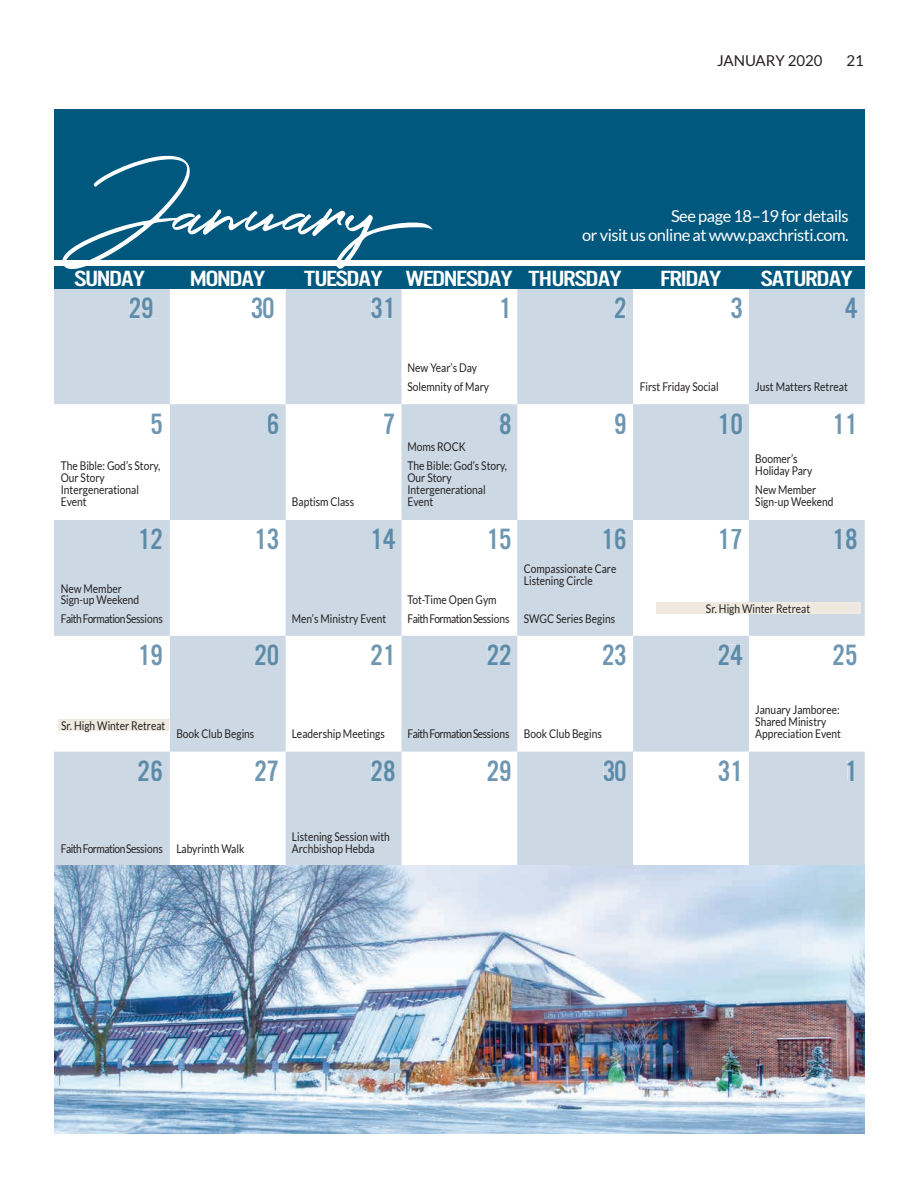
<style>
.page{position:relative;width:918px;height:1188px;background:#fff}
.page>*{position:absolute;margin:0;border:0;box-sizing:border-box;transform-origin:0 0}
.t1{font:109.5px "Holland";color:#fff}
.t2{font:30.45px "U.S.101";color:#5c8ba9}
.t3{font:30.45px "U.S.101";color:#6d96b2}
.t4{font:22.8px "U.S.101";letter-spacing:-.05em;color:#fff;scale:1.28 1}
.t5{font:16.5px "Lato";letter-spacing:-.03em;color:#fff}
.t6{font:15px "Lato";color:#231f20}
.Calendar_Page_Text{font:12px/12px "Lato";color:#231f20;scale:.85 1}
.Calendar_Page_Text-2{font:12px "Lato";letter-spacing:-.045em;color:#231f20;scale:.85 1}
</style>
<div class="page">
<div style="left:54px;top:266px;width:811px;height:22px;background:#00587f"></div>
<div style="left:54px;top:109px;width:811px;height:151px;background:#00587f"></div>
<svg style="left:54px;top:288px;width:811px;height:577px"></svg>
<div style="left:141px;top:529px;width:21px;height:20px;background:#ccd9e4"></div>
<div style="left:130px;top:297px;width:28px;height:21px;background:#ccd9e4"></div>
<div style="left:268px;top:413px;width:10px;height:21px;background:#ccd9e4"></div>
<div style="left:372px;top:297px;width:19px;height:21px;background:#ccd9e4"></div>
<div style="left:373px;top:529px;width:22px;height:20px;background:#ccd9e4"></div>
<div style="left:500px;top:413px;width:11px;height:21px;background:#ccd9e4"></div>
<div style="left:609px;top:297px;width:16px;height:21px;background:#ccd9e4"></div>
<div style="left:604px;top:529px;width:22px;height:21px;background:#ccd9e4"></div>
<div style="left:720px;top:413px;width:22px;height:21px;background:#ccd9e4"></div>
<div style="left:846px;top:298px;width:11px;height:20px;background:#ccd9e4"></div>
<div style="left:255px;top:645px;width:23px;height:21px;background:#ccd9e4"></div>
<div style="left:488px;top:645px;width:23px;height:20px;background:#ccd9e4"></div>
<div style="left:719px;top:645px;width:23px;height:20px;background:#ccd9e4"></div>
<div style="left:372px;top:760px;width:23px;height:21px;background:#ccd9e4"></div>
<div style="left:139px;top:760px;width:23px;height:21px;background:#ccd9e4"></div>
<div style="left:604px;top:760px;width:21px;height:21px;background:#ccd9e4"></div>
<div style="left:848px;top:760px;width:6px;height:21px;background:#ccd9e4"></div>
<div style="left:835px;top:529px;width:22px;height:21px;background:#ccd9e4"></div>
<div style="left:656px;top:603px;width:205px;height:11px;background:#efeadf"></div>
<div style="left:58px;top:719px;width:110px;height:12px;background:#efeadf"></div>
<img style="left:54px;top:865px;width:811px;height:269px">
<p class="t6" style="left:717px;top:53px;width:107px">JANUARY 2020</p>
<p class="t6" style="left:847px;top:52px;width:19px">21</p>
<p class="t1" style="left:62px;top:127px;width:373px">January</p>
<p class="t5" style="left:671px;top:206px;width:179px">See page 18–19 for details</p>
<p class="t5" style="left:582px;top:226px;width:268px">or visit us online at www.paxchristi.com.</p>
<p class="t4" style="left:74px;top:266px;width:57px">SUNDAY</p>
<p class="t4" style="left:190px;top:266px;width:61px">MONDAY</p>
<p class="t4" style="left:304px;top:266px;width:250px">TUESDAY WEDNESDAY THURSDAY</p>
<p class="t4" style="left:660px;top:266px;width:50px">FRIDAY</p>
<p class="t4" style="left:761px;top:266px;width:74px">SATURDAY</p>
<p class="t2" style="left:129px;top:292px;width:26px">29</p>
<p class="t3" style="left:251px;top:292px;width:25px">30</p>
<p class="t2" style="left:371px;top:292px;width:27px">31</p>
<p class="t3" style="left:499px;top:292px;width:14px">1</p>
<p class="t2" style="left:614px;top:292px;width:14px">2</p>
<p class="t3" style="left:730px;top:292px;width:14px">3</p>
<p class="t2" style="left:845px;top:292px;width:14px">4</p>
<p class="t3" style="left:151px;top:407px;width:14px">5</p>
<p class="Calendar_Page_Text" style="left:61px;top:460px;width:119px">The Bible: God’s Story,<br>Our Story<br>Intergenerational<br>Event</p>
<p class="t2" style="left:138px;top:523px;width:27px">12</p>
<p class="Calendar_Page_Text" style="left:61px;top:582px;width:94px">New Member<br>Sign-up Weekend</p>
<p class="Calendar_Page_Text-2" style="left:61px;top:612px;width:122px">Faith Formation Sessions</p>
<p class="t2" style="left:267px;top:407px;width:14px">6</p>
<p class="t3" style="left:254px;top:523px;width:27px">13</p>
<p class="Calendar_Page_Text" style="left:292px;top:496px;width:75px">Baptism Class</p>
<p class="t3" style="left:383px;top:407px;width:14px">7</p>
<p class="t2" style="left:371px;top:523px;width:27px">14</p>
<p class="Calendar_Page_Text" style="left:407px;top:362px;width:83px">New Year’s Day</p>
<p class="Calendar_Page_Text" style="left:407px;top:381px;width:98px">Solemnity of Mary</p>
<p class="t2" style="left:499px;top:407px;width:14px">8</p>
<p class="Calendar_Page_Text" style="left:407px;top:441px;width:70px">Moms ROCK</p>
<p class="Calendar_Page_Text" style="left:407px;top:460px;width:119px">The Bible: God’s Story,<br>Our Story<br>Intergenerational<br>Event</p>
<p class="t3" style="left:487px;top:523px;width:27px">15</p>
<p class="Calendar_Page_Text" style="left:292px;top:612px;width:112px">Men’s Ministry Event</p>
<p class="Calendar_Page_Text" style="left:407px;top:594px;width:106px">Tot-Time Open Gym</p>
<p class="Calendar_Page_Text-2" style="left:407px;top:612px;width:122px">Faith Formation Sessions</p>
<p class="t3" style="left:614px;top:407px;width:14px">9</p>
<p class="t2" style="left:602px;top:523px;width:27px">16</p>
<p class="Calendar_Page_Text" style="left:524px;top:563px;width:110px">Compassionate Care<br>Listening Circle</p>
<p class="Calendar_Page_Text" style="left:524px;top:612px;width:109px">SWGC Series Begins</p>
<p class="Calendar_Page_Text" style="left:640px;top:381px;width:94px">First Friday Social</p>
<p class="Calendar_Page_Text" style="left:755px;top:381px;width:110px">Just Matters Retreat</p>
<p class="t2" style="left:718px;top:407px;width:27px">10</p>
<p class="t3" style="left:718px;top:523px;width:27px">17</p>
<p class="t3" style="left:833px;top:407px;width:27px">11</p>
<p class="Calendar_Page_Text" style="left:755px;top:453px;width:69px">Boomer’s<br>Holiday Pary</p>
<p class="Calendar_Page_Text" style="left:755px;top:484px;width:94px">New Member<br>Sign-up Weekend</p>
<p class="t2" style="left:833px;top:523px;width:27px">18</p>
<p class="Calendar_Page_Text" style="left:706px;top:603px;width:124px">Sr. High Winter Retreat</p>
<p class="t3" style="left:138px;top:639px;width:27px">19</p>
<p class="t2" style="left:254px;top:639px;width:27px">20</p>
<p class="t2" style="left:487px;top:639px;width:27px">22</p>
<p class="t3" style="left:602px;top:639px;width:26px">23</p>
<p class="t2" style="left:718px;top:639px;width:27px">24</p>
<p class="t3" style="left:833px;top:639px;width:27px">25</p>
<p class="t3" style="left:371px;top:639px;width:27px">21</p>
<p class="Calendar_Page_Text" style="left:61px;top:719px;width:124px">Sr. High Winter Retreat</p>
<p class="Calendar_Page_Text" style="left:176px;top:728px;width:93px">Book Club Begins</p>
<p class="Calendar_Page_Text" style="left:292px;top:728px;width:111px">Leadership Meetings</p>
<p class="Calendar_Page_Text-2" style="left:407px;top:727px;width:122px">Faith Formation Sessions</p>
<p class="Calendar_Page_Text" style="left:524px;top:728px;width:93px">Book Club Begins</p>
<p class="Calendar_Page_Text" style="left:755px;top:704px;width:102px">January Jamboree:<br>Shared Ministry<br>Appreciation Event</p>
<p class="t2" style="left:138px;top:754px;width:27px">26</p>
<p class="t3" style="left:254px;top:754px;width:27px">27</p>
<p class="t2" style="left:371px;top:754px;width:27px">28</p>
<p class="t3" style="left:487px;top:754px;width:26px">29</p>
<p class="t2" style="left:603px;top:754px;width:25px">30</p>
<p class="t3" style="left:718px;top:754px;width:27px">31</p>
<p class="t2" style="left:845px;top:754px;width:14px">1</p>
<p class="Calendar_Page_Text-2" style="left:61px;top:842px;width:122px">Faith Formation Sessions</p>
<p class="Calendar_Page_Text" style="left:176px;top:843px;width:82px">Labyrinth Walk</p>
<p class="Calendar_Page_Text" style="left:292px;top:831px;width:117px">Listening Session with<br>Archbishop Hebda</p>
</div>
